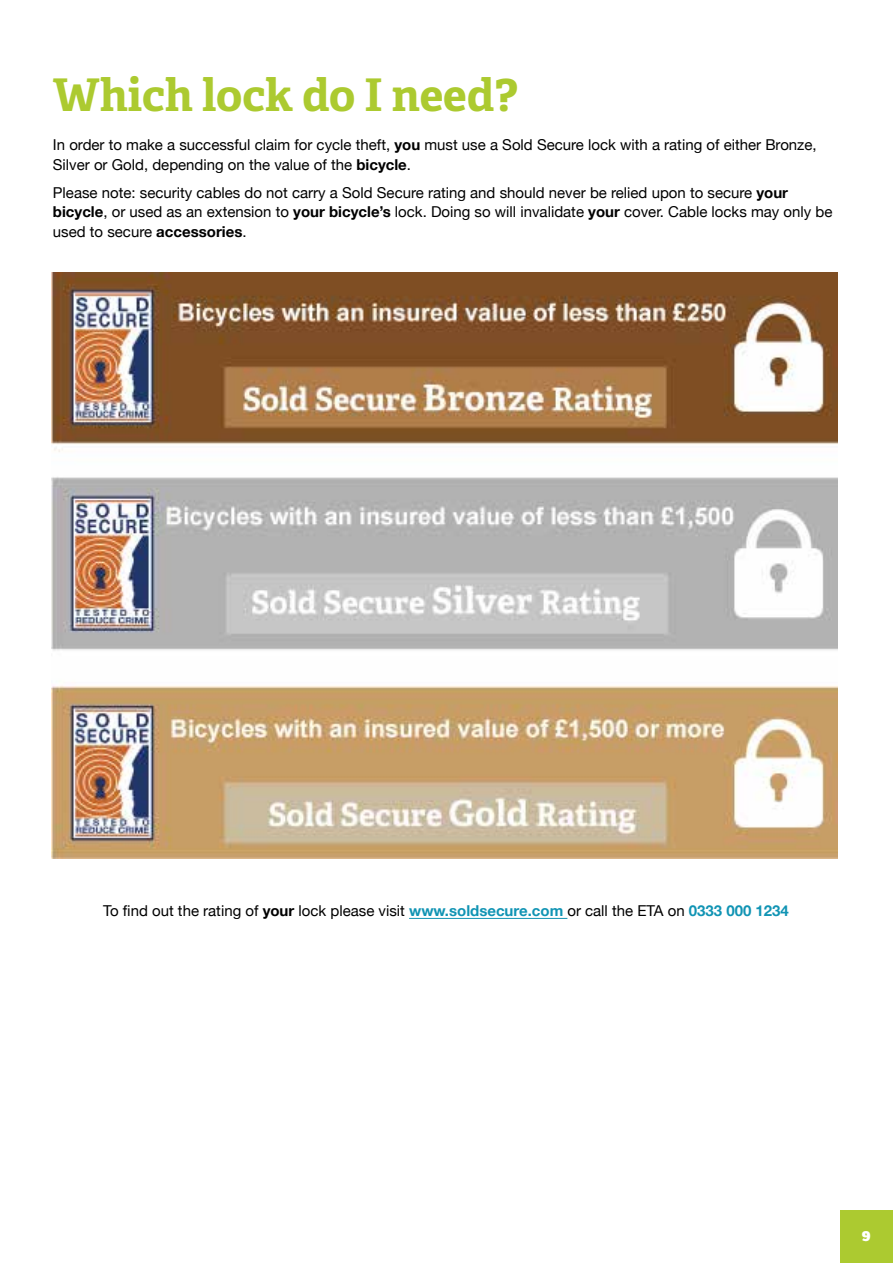
<style>
.page{position:relative;width:893px;height:1263px;background:#fff}
.page>*{position:absolute;margin:0;border:0;box-sizing:border-box;transform-origin:0 0}
.t1{font:700 45px "Adelle";color:#acca30}
.t2{font:15px/19.5px "Helvetica Neue";color:#000}
.t3{font:800 15px "Adelle";color:#fff}
.s1{font-weight:700}
.s2{font-weight:700;color:#1194b4}
</style>
<div class="page">
<div style="left:841px;top:1211px;width:52px;height:52px;background:#acca30"></div>
<hr style="left:409px;top:918px;width:158px;height:1px;background:#1194b4">
<img style="left:52px;top:272px;width:786px;height:586px">
<h1 class="t1" style="left:53px;top:66px;width:467px">Which lock do I need?</h1>
<p class="t2" style="left:53px;top:136px;width:765px">In order to make a successful claim for cycle theft, <span class="s1">you</span> must use a Sold Secure lock with a rating of either Bronze,<br>Silver or Gold, depending on the value of the <span class="s1">bicycle</span>.</p>
<p class="t2" style="left:53px;top:184px;width:781px">Please note: security cables do not carry a Sold Secure rating and should never be relied upon to secure <span class="s1">your bicycle</span>, or used as an extension to <span class="s1">your bicycle’s</span> lock. Doing so will invalidate <span class="s1">your</span> cover. Cable locks may only be used to secure <span class="s1">accessories</span>.</p>
<p class="t2" style="left:103px;top:902px;width:687px">To find out the rating of <span class="s1">your</span> lock please visit <span class="s2">www.soldsecure.com</span> or call the ETA on <span class="s2">0333 000 1234</span></p>
<p class="t3" style="left:862px;top:1225px;width:10px">9</p>
</div>
